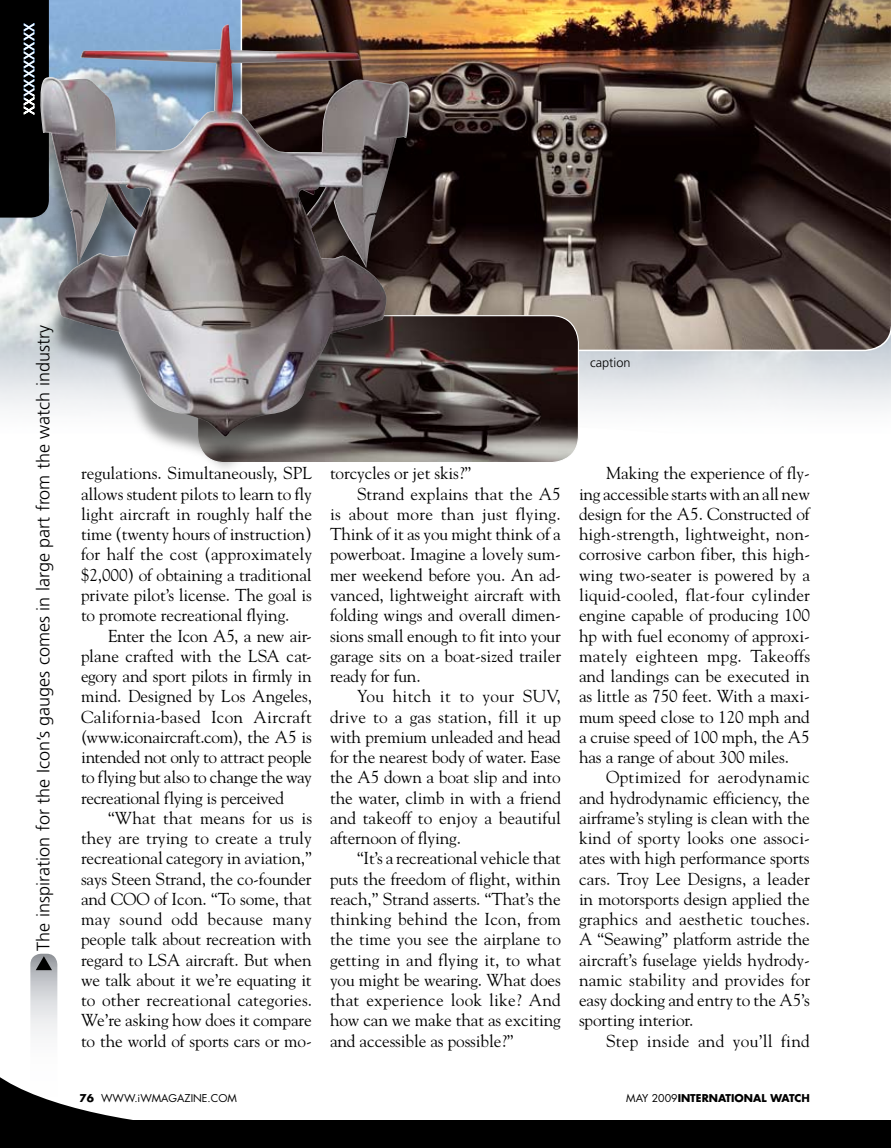
<style>
.page{position:relative;width:891px;height:1148px;background:#fff}
.page>*{position:absolute;margin:0;border:0;box-sizing:border-box;transform-origin:0 0}
.t1{font:condensed 20.85px "Univers";color:#fff}
.t2{font:300 18px "Frutiger";color:#000}
.t3{font:17.25px/20.2px "Goudy";letter-spacing:-.01em;color:#000;text-align:justify}
.t4{font:17.25px "Goudy";letter-spacing:.01em;color:#000}
.t5{font:17.25px "Goudy";letter-spacing:.015em;color:#000}
.t6{font:17.25px "Goudy";letter-spacing:.02em;color:#000}
.t7{font:300 12.75px "Frutiger";color:#000}
.t8{font:700 10.5px "Futura";color:#000}
.t9{font:10.5px "Futura";color:#000}
.s1{font-weight:700}
.s2{font-weight:400}
</style>
<div class="page">
<div style="left:0;top:1119px;width:891px;height:29px;background:#000"></div>
<svg style="left:0;top:0;width:241px;height:303px;background:#566473"></svg>
<img style="left:242px;top:0;width:649px;height:351px">
<img style="left:198px;top:316px;width:380px;height:146px;border-radius:27px">
<div style="left:26px;top:39px;width:398px;height:437px;background:#000;opacity:.44"></div>
<img style="left:40px;top:24px;width:370px;height:413px">
<svg style="left:0;top:963px;width:326px;height:157px"></svg>
<svg style="left:30px;top:953px;width:27px;height:167px"></svg>
<p class="t1" style="left:14px;top:115px;width:94px;rotate:-90deg">xxxxxxxxxx</p>
<p class="t2" style="left:33px;top:950px;width:627px;rotate:-90deg">The inspiration for the Icon’s gauges comes in large part from the watch industry</p>
<p class="t7" style="left:590px;top:355px;width:42px">caption</p>
<p class="t3" style="left:81px;top:463px;width:233px">regulations. Simultaneously, SPL allows student pilots to learn to fly light aircraft in roughly half the time (twenty hours of instruction) for half the cost (approximately $2,000) of obtaining a traditional private pilot’s license. The goal is to promote recreational flying.</p>
<p class="t3" style="left:81px;top:625px;width:233px;text-indent:27px">Enter the Icon A5, a new air&shy;plane crafted with the LSA cat&shy;egory and sport pilots in firmly in mind. Designed by Los Angeles, California-based Icon Aircraft (www.iconaircraft.com), the A5 is intended not only to attract people to flying but also to change the way recreational flying is perceived</p>
<p class="t3" style="left:81px;top:807px;width:233px;text-indent:27px">“What that means for us is they are trying to create a truly recreational category in aviation,” says Steen Strand, the co-founder and COO of Icon. “To some, that may sound odd because many people talk about recreation with regard to LSA aircraft. But when we talk about it we’re equating it to other recreational categories.<br>We’re asking how does it compare to the world of sports cars or mo-</p>
<p class="t3" style="left:330px;top:463px;width:143px">torcycles or jet skis?”</p>
<p class="t3" style="left:357px;top:483px;width:205px">Strand explains that the A5</p>
<p class="t5" style="left:330px;top:503px;width:232px">is about more than just flying.</p>
<p class="t3" style="left:330px;top:523px;width:232px">Think of it as you might think of a</p>
<p class="t3" style="left:330px;top:544px;width:233px">powerboat. Imagine a lovely sum-</p>
<p class="t3" style="left:330px;top:564px;width:233px">mer weekend before you. An ad-</p>
<p class="t3" style="left:330px;top:584px;width:233px">vanced, lightweight aircraft with</p>
<p class="t3" style="left:330px;top:604px;width:233px">folding wings and overall dimen-</p>
<p class="t3" style="left:330px;top:625px;width:232px">sions small enough to fit into your</p>
<p class="t3" style="left:330px;top:645px;width:233px">garage sits on a boat-sized trailer</p>
<p class="t3" style="left:330px;top:665px;width:92px">ready for fun.</p>
<p class="t6" style="left:357px;top:685px;width:205px">You hitch it to your SUV,</p>
<p class="t4" style="left:330px;top:706px;width:232px">drive to a gas station, fill it up</p>
<p class="t3" style="left:330px;top:726px;width:232px">with premium unleaded and head</p>
<p class="t3" style="left:330px;top:746px;width:232px">for the nearest body of water. Ease</p>
<p class="t3" style="left:330px;top:766px;width:232px">the A5 down a boat slip and into</p>
<p class="t3" style="left:330px;top:787px;width:233px">the water, climb in with a friend</p>
<p class="t3" style="left:330px;top:807px;width:233px">and takeoff to enjoy a beautiful</p>
<p class="t3" style="left:330px;top:827px;width:133px">afternoon of flying.</p>
<p class="t3" style="left:357px;top:847px;width:205px">“It’s a recreational vehicle that</p>
<p class="t3" style="left:330px;top:868px;width:232px">puts the freedom of flight, within</p>
<p class="t3" style="left:330px;top:888px;width:232px">reach,” Strand asserts. “That’s the</p>
<p class="t4" style="left:330px;top:908px;width:232px">thinking behind the Icon, from</p>
<p class="t3" style="left:330px;top:928px;width:232px">the time you see the airplane to</p>
<p class="t3" style="left:330px;top:949px;width:233px">getting in and flying it, to what</p>
<p class="t3" style="left:330px;top:969px;width:232px">you might be wearing. What does</p>
<p class="t4" style="left:330px;top:989px;width:232px">that experience look like? And</p>
<p class="t3" style="left:330px;top:1009px;width:232px">how can we make that as exciting</p>
<p class="t3" style="left:330px;top:1030px;width:185px">and accessible as possible?”</p>
<p class="t3" style="left:579px;top:463px;width:233px;text-indent:27px">Making the experience of fly&shy;ing accessible starts with an all new design for the A5. Constructed of high-strength, lightweight, non&shy;corrosive carbon fiber, this high&shy;wing two-seater is powered by a liquid-cooled, flat-four cylinder engine capable of producing 100 hp with fuel economy of approxi&shy;mately eighteen mpg. Takeoffs and landings can be executed in as little as 750 feet. With a maxi&shy;mum speed close to 120 mph and a cruise speed of 100 mph, the A5 has a range of about 300 miles.</p>
<p class="t3" style="left:579px;top:766px;width:233px;text-indent:27px">Optimized for aerodynamic and hydrodynamic efficiency, the airframe’s styling is clean with the kind of sporty looks one associ&shy;ates with high performance sports cars. Troy Lee Designs, a leader in motorsports design applied the graphics and aesthetic touches.<br>A “Seawing” platform astride the aircraft’s fuselage yields hydrody&shy;namic stability and provides for easy docking and entry to the A5’s sporting interior.</p>
<p class="t5" style="left:606px;top:1030px;width:205px">Step inside and you’ll find</p>
<p class="t9" style="left:80px;top:1091px;width:158px"><span class="s1">76</span> WWW.IWMAGAZINE.COM</p>
<p class="t8" style="left:626px;top:1091px;width:185px"><span class="s2">MAY 2009</span>INTERNATIONAL WATCH</p>
</div>
